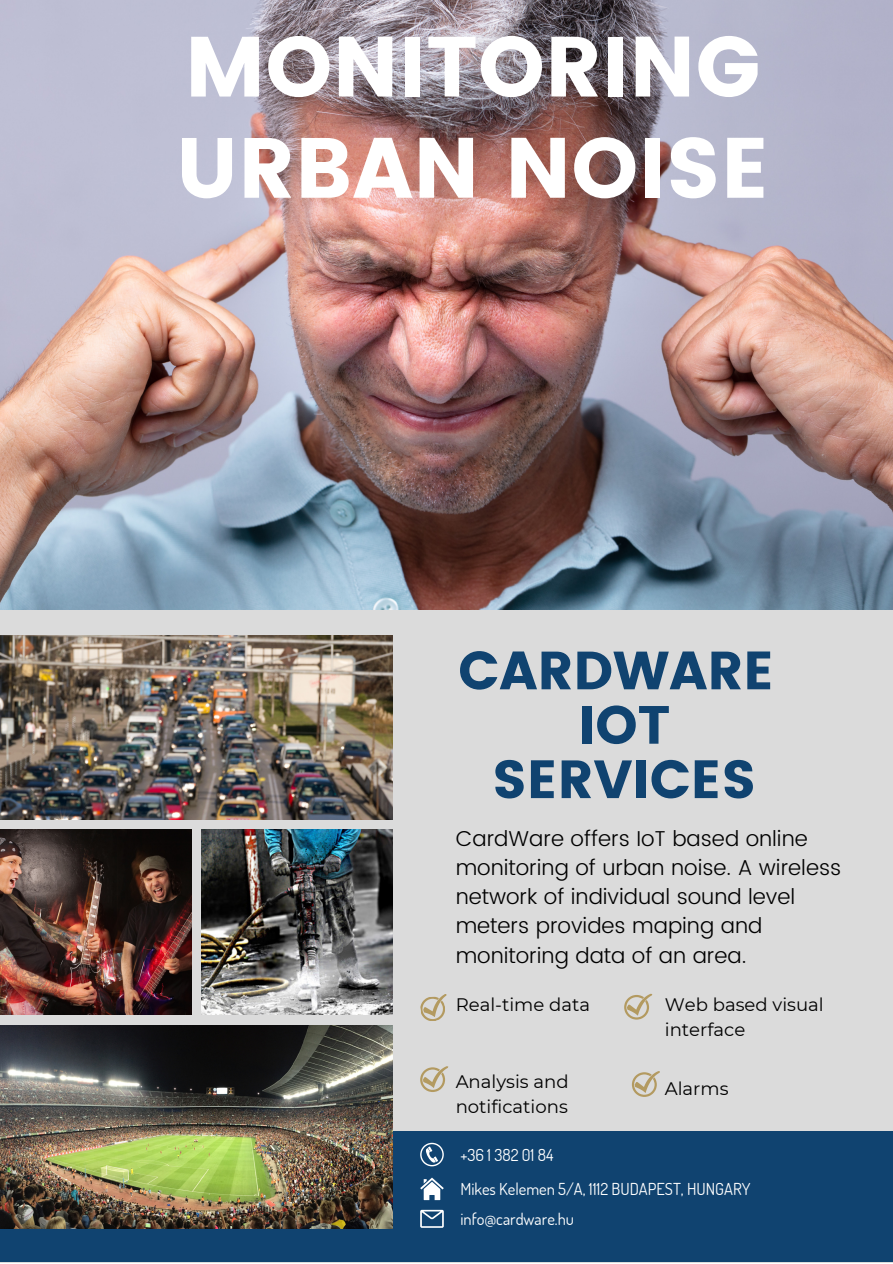
<style>
.page{position:relative;width:893px;height:1264px;background:#fff}
.page>*{position:absolute;margin:0;border:0;box-sizing:border-box;transform-origin:0 0}
.t1{font:85.2px/101.1px "Poppins";color:#fff}
.t2{font:53.7px/54.3px "Poppins";color:#104370;text-align:center}
.t3{font:300 21.45px/29.2px "Poppins";color:#000}
.t4{font:18px/24.8px "Montserrat";color:#000}
.t5{font:16.5px/30.2px "Dosis";color:#fff}
</style>
<div class="page">
<div style="left:0;top:0;width:892px;height:1262px;background:#dbdbdb"></div>
<img style="left:0;top:635px;width:392px;height:184px">
<img style="left:0;top:829px;width:191px;height:185px">
<img style="left:201px;top:829px;width:191px;height:185px">
<div style="left:0;top:1131px;width:892px;height:130px;background:#104370"></div>
<img style="left:0;top:1025px;width:392px;height:203px">
<svg style="left:420px;top:994px;width:27px;height:27px"></svg>
<svg style="left:624px;top:993px;width:28px;height:26px"></svg>
<svg style="left:420px;top:1066px;width:28px;height:26px"></svg>
<svg style="left:632px;top:1071px;width:28px;height:25px"></svg>
<svg style="left:420px;top:1177px;width:24px;height:23px"></svg>
<svg style="left:420px;top:1209px;width:24px;height:18px"></svg>
<svg style="left:420px;top:1142px;width:24px;height:24px"></svg>
<img style="left:0;top:0;width:892px;height:609px">
<h1 class="t1" style="left:176px;top:17px;width:595px">MONITORING<br>URBAN NOISE</h1>
<h2 class="t2" style="left:458px;top:643px;width:317px">CARDWARE<br>IOT<br>SERVICES</h2>
<p class="t3" style="left:455px;top:823px;width:387px">CardWare offers IoT based online monitoring of urban noise. A wireless network of individual sound level meters provides maping and monitoring data of an area.</p>
<p class="t4" style="left:455px;top:991px;width:136px">Real-time data</p>
<p class="t4" style="left:664px;top:992px;width:160px">Web based visual interface</p>
<p class="t4" style="left:455px;top:1069px;width:114px">Analysis and notifications</p>
<p class="t5" style="left:460px;top:1139px;width:94px">+36 1 382 01 84</p>
<p class="t4" style="left:664px;top:1076px;width:65px">Alarms</p>
<p class="t5" style="left:460px;top:1173px;width:292px">Mikes Kelemen 5/A, 1112 BUDAPEST, HUNGARY info@cardware.hu</p>
</div>
